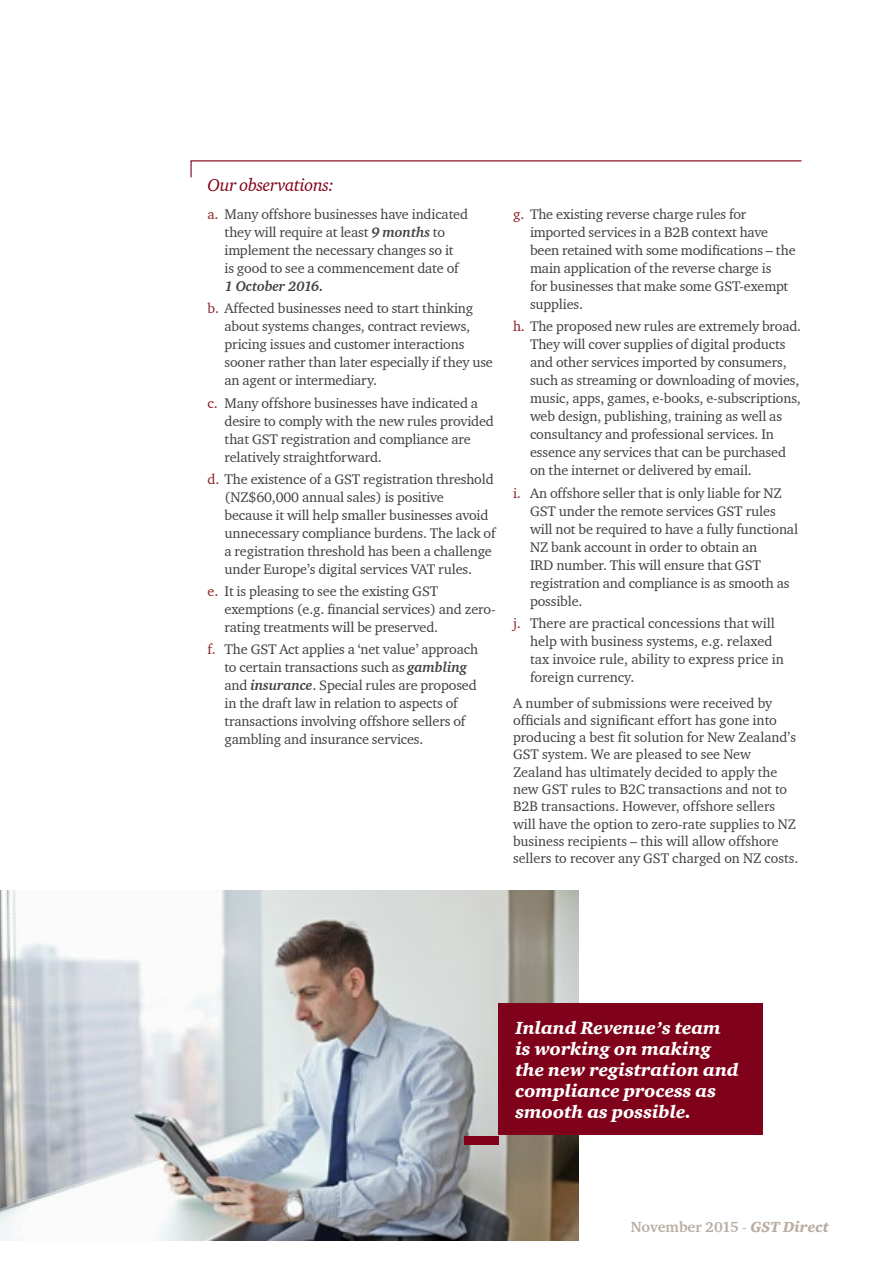
<style>
.page{position:relative;width:893px;height:1263px;background:#fff}
.page>*{position:absolute;margin:0;border:0;box-sizing:border-box;transform-origin:0 0}
.t1{font:18px/21px "Charter ITC Blac Ital";color:#fff}
.t2{font:italic 18px "Charter ITC";letter-spacing:-.02em;color:#80021a}
.t3{font:700 15px "Charter ITC";letter-spacing:-.005em;color:#b8ada4}
.t4{font:14.25px/18px "Charter ITC";letter-spacing:-.01em;color:#414042}
.s1{color:#8a2228}
.s2{font-weight:700;font-style:italic}
.s3{font-weight:400}
.s4{font-family:"Charter ITC Blac Ital";font-weight:400}
</style>
<div class="page">
<img style="left:0;top:890px;width:578px;height:350px">
<div style="left:498px;top:1003px;width:265px;height:132px;background:#80021a"></div>
<div style="left:464px;top:1136px;width:34px;height:8px;background:#80021a"></div>
<svg style="left:190px;top:160px;width:612px;height:18px"></svg>
<p class="t2" style="left:207px;top:173px;width:128px">Our observations:</p>
<p class="t4" style="left:207px;top:205px;width:262px;text-align:center"><span class="s1">a.</span> Many offshore businesses have indicated they will require at least <span class="s2">9 months</span> to implement the necessary changes so it<br>is good to see a commencement date of</p>
<p class="t4" style="left:208px;top:275px;width:267px;line-height:22.2px;text-indent:17px"><span class="s2">1 October 2016.<br></span><span class="s1">b.</span> Affected businesses need to start thinking</p>
<p class="t4" style="left:225px;top:317px;width:270px">about systems changes, contract reviews, pricing issues and customer interactions sooner rather than later especially if they use an agent or intermediary.</p>
<p class="t4" style="left:225px;top:394px;width:271px;text-indent:-17px"><span class="s1">c.</span> Many offshore businesses have indicated a desire to comply with the new rules provided that GST registration and compliance are relatively straightforward.</p>
<p class="t4" style="left:225px;top:470px;width:273px;text-indent:-17px"><span class="s1">d.</span> The existence of a GST registration threshold (NZ$60,000 annual sales) is positive<br>because it will help smaller businesses avoid unnecessary compliance burdens. The lack of a registration threshold has been a challenge under Europe’s digital services VAT rules.</p>
<p class="t4" style="left:225px;top:582px;width:273px;text-indent:-17px"><span class="s1">e.</span> It is pleasing to see the existing GST exemptions (e.g. financial services) and zero&shy;rating treatments will be preserved.</p>
<p class="t4" style="left:225px;top:640px;width:255px;text-indent:-17px"><span class="s1">f.</span> The GST Act applies a ‘net value’ approach to certain transactions such as <span class="s2">gambling </span>and <span class="s2">insurance</span>. Special rules are proposed in the draft law in relation to aspects of transactions involving offshore sellers of gambling and insurance services.</p>
<p class="t4" style="left:530px;top:205px;width:267px;text-indent:-17px"><span class="s1">g.</span> The existing reverse charge rules for imported services in a B2B context have been retained with some modifications – the main application of the reverse charge is<br>for businesses that make some GST-exempt supplies.</p>
<p class="t4" style="left:530px;top:317px;width:273px;text-indent:-17px"><span class="s1">h.</span> The proposed new rules are extremely broad.<br>They will cover supplies of digital products and other services imported by consumers, such as streaming or downloading of movies, music, apps, games, e-books, e-subscriptions, web design, publishing, training as well as consultancy and professional services. In essence any services that can be purchased on the internet or delivered by email.</p>
<p class="t4" style="left:530px;top:483px;width:269px;text-indent:-17px"><span class="s1">i.</span> An offshore seller that is only liable for NZ GST under the remote services GST rules will not be required to have a fully functional NZ bank account in order to obtain an<br>IRD number. This will ensure that GST registration and compliance is as smooth as possible.</p>
<p class="t4" style="left:530px;top:614px;width:255px;text-indent:-17px"><span class="s1">j.</span> There are practical concessions that will help with business systems, e.g. relaxed tax invoice rule, ability to express price in foreign currency.</p>
<p class="t4" style="left:513px;top:694px;width:287px;line-height:17.2px">A number of submissions were received by officials and significant effort has gone into producing a best fit solution for New Zealand’s GST system. We are pleased to see New Zealand has ultimately decided to apply the new GST rules to B2C transactions and not to B2B transactions. However, offshore sellers will have the option to zero-rate supplies to NZ business recipients – this will allow offshore sellers to recover any GST charged on NZ costs.</p>
<p class="t1" style="left:515px;top:1017px;width:225px">Inland Revenue’s team is working on making the new registration and compliance process as smooth as possible.</p>
<p class="t3" style="left:631px;top:1217px;width:200px">November 2015 <span class="s3">-</span> <span class="s4">GST Direct</span></p>
</div>
